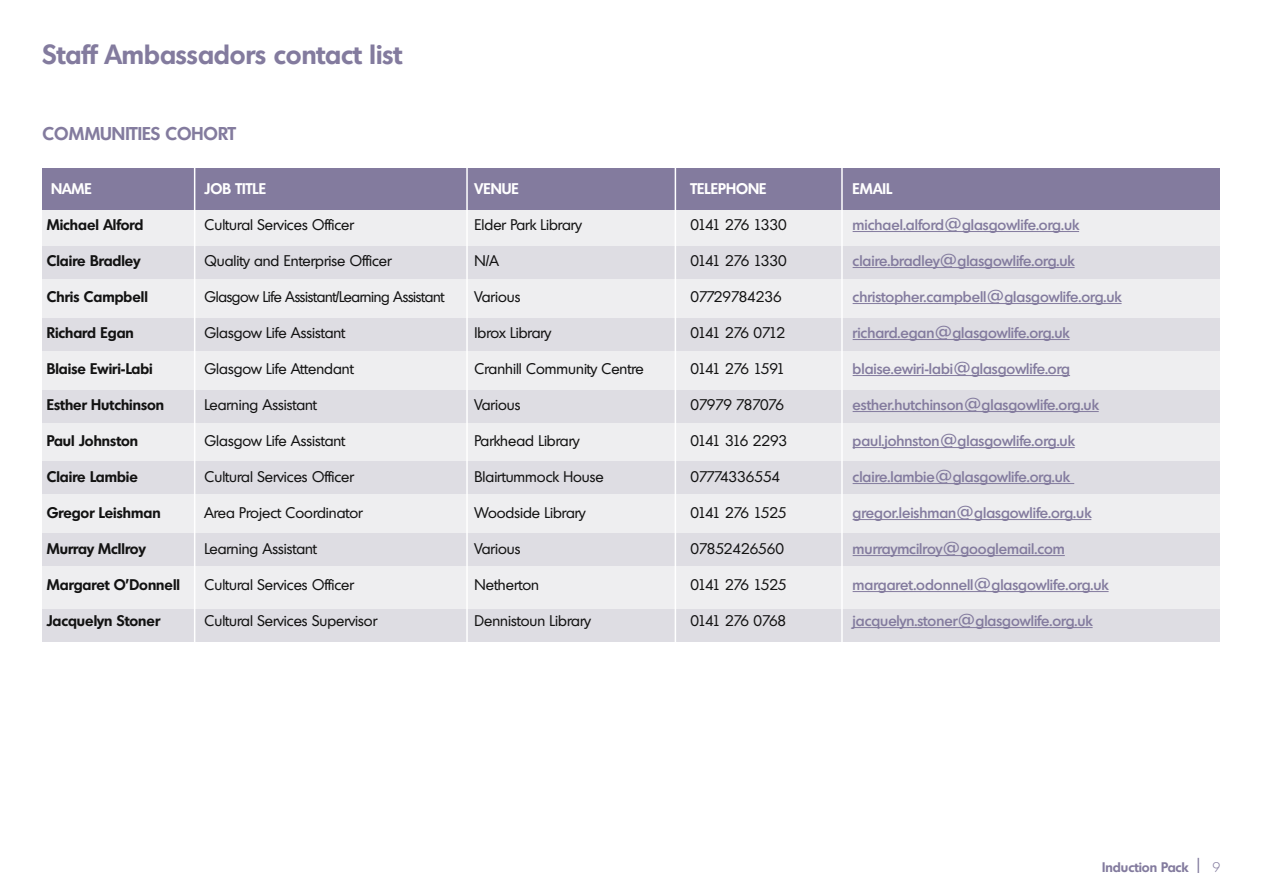
<style>
.page{position:relative;width:1263px;height:893px;background:#fff}
.page>*{position:absolute;margin:0;border:0;box-sizing:border-box;transform-origin:0 0}
.t1{font:600 27px "Montreal TS";color:#837b9e}
.t2{font:600 18px "Montreal TS";color:#837b9e}
.t3{font:15px "Montreal TS";color:#121212}
.t4{font:500 15px "Montreal TS";color:#837b9e}
.t5{font:600 15px "Montreal TS";color:#121212}
.t6{font:15px "Montreal TS";letter-spacing:-.09em;color:#121212}
.t7{font:15px "Montreal TS";letter-spacing:-.02em;color:#121212}
.t8{font:600 15px "Montreal TS";color:#fff}
.t9{font:15px "Montreal TS";letter-spacing:-.095em;color:#121212}
.t10{font:15px "Montreal TS";letter-spacing:-.055em;color:#121212}
.t11{font:15px "Montreal TS";letter-spacing:-.085em;color:#121212}
.t12{font:600 13.5px "Montreal TS";color:#837b9e}
.s1{font-weight:300;font-size:21px}
.s2{font-weight:300}
</style>
<div class="page">
<div style="left:43px;top:191px;width:1177px;height:451px;background:#eeeef0"></div>
<div style="left:43px;top:247px;width:1177px;height:32px;background:#dedde3"></div>
<div style="left:43px;top:318px;width:1177px;height:33px;background:#dedde3"></div>
<div style="left:43px;top:390px;width:1177px;height:32px;background:#dedde3"></div>
<div style="left:43px;top:461px;width:1177px;height:33px;background:#dedde3"></div>
<div style="left:43px;top:533px;width:1177px;height:33px;background:#dedde3"></div>
<div style="left:43px;top:609px;width:1177px;height:33px;background:#dedde3"></div>
<div style="left:43px;top:168px;width:1177px;height:42px;background:#837b9e"></div>
<hr style="left:853px;top:231px;width:226px;height:1px;background:#837b9e">
<hr style="left:853px;top:267px;width:221px;height:1px;background:#837b9e">
<hr style="left:853px;top:303px;width:268px;height:1px;background:#837b9e">
<hr style="left:853px;top:339px;width:216px;height:1px;background:#837b9e">
<hr style="left:853px;top:375px;width:217px;height:1px;background:#837b9e">
<hr style="left:853px;top:411px;width:246px;height:1px;background:#837b9e">
<hr style="left:853px;top:447px;width:222px;height:1px;background:#837b9e">
<hr style="left:853px;top:483px;width:221px;height:1px;background:#837b9e">
<hr style="left:853px;top:519px;width:238px;height:1px;background:#837b9e">
<hr style="left:853px;top:555px;width:212px;height:1px;background:#837b9e">
<hr style="left:853px;top:591px;width:255px;height:1px;background:#837b9e">
<hr style="left:853px;top:627px;width:239px;height:1px;background:#837b9e">
<hr style="left:194px;top:159px;width:1px;height:494px;background:#fff">
<hr style="left:466px;top:156px;width:2px;height:494px;background:#fff">
<hr style="left:841px;top:156px;width:2px;height:494px;background:#fff">
<hr style="left:675px;top:159px;width:1px;height:494px;background:#fff">
<h1 class="t1" style="left:43px;top:37px;width:361px">Staff Ambassadors contact list</h1>
<p class="t2" style="left:43px;top:122px;width:195px">COMMUNITIES COHORT</p>
<p class="t8" style="left:51px;top:179px;width:42px">NAME</p>
<p class="t8" style="left:205px;top:179px;width:63px">JOB TITLE</p>
<p class="t8" style="left:475px;top:179px;width:46px">VENUE</p>
<p class="t8" style="left:691px;top:179px;width:77px">TELEPHONE</p>
<p class="t8" style="left:853px;top:179px;width:41px">EMAIL</p>
<p class="t5" style="left:47px;top:215px;width:98px">Michael Alford</p>
<p class="t3" style="left:205px;top:215px;width:151px">Cultural Services Officer</p>
<p class="t3" style="left:475px;top:215px;width:109px">Elder Park Library</p>
<p class="t6" style="left:691px;top:215px;width:98px">0141 276 1330</p>
<p class="t4" style="left:853px;top:215px;width:228px">michael.alford@glasgowlife.org.uk</p>
<p class="t5" style="left:47px;top:251px;width:95px">Claire Bradley</p>
<p class="t3" style="left:205px;top:251px;width:189px">Quality and Enterprise Officer</p>
<p class="t3" style="left:475px;top:251px;width:26px">N/A</p>
<p class="t6" style="left:691px;top:251px;width:98px">0141 276 1330</p>
<p class="t4" style="left:853px;top:251px;width:223px">claire.bradley@glasgowlife.org.uk</p>
<p class="t5" style="left:47px;top:287px;width:103px">Chris Campbell</p>
<p class="t7" style="left:205px;top:287px;width:241px">Glasgow Life Assistant/Learning Assistant</p>
<p class="t3" style="left:475px;top:287px;width:47px">Various</p>
<p class="t3" style="left:691px;top:287px;width:93px">07729784236</p>
<p class="t4" style="left:853px;top:287px;width:270px">christopher.campbell@glasgowlife.org.uk</p>
<p class="t5" style="left:47px;top:323px;width:89px">Richard Egan</p>
<p class="t3" style="left:205px;top:323px;width:142px">Glasgow Life Assistant</p>
<p class="t3" style="left:475px;top:323px;width:78px">Ibrox Library</p>
<p class="t6" style="left:691px;top:323px;width:96px">0141 276 0712</p>
<p class="t4" style="left:853px;top:323px;width:218px">richard.egan@glasgowlife.org.uk</p>
<p class="t5" style="left:47px;top:359px;width:108px">Blaise Ewiri-Labi</p>
<p class="t3" style="left:205px;top:359px;width:151px">Glasgow Life Attendant</p>
<p class="t3" style="left:475px;top:359px;width:171px">Cranhill Community Centre</p>
<p class="t9" style="left:691px;top:359px;width:96px">0141 276 1591</p>
<p class="t4" style="left:853px;top:359px;width:219px">blaise.ewiri-labi@glasgowlife.org</p>
<p class="t5" style="left:47px;top:395px;width:119px">Esther Hutchinson</p>
<p class="t3" style="left:205px;top:395px;width:114px">Learning Assistant</p>
<p class="t3" style="left:475px;top:395px;width:47px">Various</p>
<p class="t10" style="left:691px;top:395px;width:95px">07979 787076</p>
<p class="t4" style="left:853px;top:395px;width:248px">esther.hutchinson@glasgowlife.org.uk</p>
<p class="t5" style="left:47px;top:431px;width:93px">Paul Johnston</p>
<p class="t3" style="left:205px;top:431px;width:142px">Glasgow Life Assistant</p>
<p class="t3" style="left:475px;top:431px;width:106px">Parkhead Library</p>
<p class="t11" style="left:691px;top:431px;width:98px">0141 316 2293</p>
<p class="t4" style="left:853px;top:431px;width:224px">paul.johnston@glasgowlife.org.uk</p>
<p class="t5" style="left:47px;top:467px;width:93px">Claire Lambie</p>
<p class="t3" style="left:205px;top:467px;width:151px">Cultural Services Officer</p>
<p class="t3" style="left:475px;top:467px;width:131px">Blairtummock House</p>
<p class="t3" style="left:691px;top:467px;width:91px">07774336554</p>
<p class="t4" style="left:853px;top:467px;width:219px">claire.lambie@glasgowlife.org.uk</p>
<p class="t5" style="left:47px;top:503px;width:115px">Gregor Leishman</p>
<p class="t3" style="left:205px;top:503px;width:160px">Area Project Coordinator</p>
<p class="t3" style="left:475px;top:503px;width:112px">Woodside Library</p>
<p class="t6" style="left:691px;top:503px;width:97px">0141 276 1525</p>
<p class="t4" style="left:853px;top:503px;width:240px">gregor.leishman@glasgowlife.org.uk</p>
<p class="t5" style="left:47px;top:539px;width:100px">Murray McIlroy</p>
<p class="t3" style="left:205px;top:539px;width:114px">Learning Assistant</p>
<p class="t3" style="left:475px;top:539px;width:47px">Various</p>
<p class="t3" style="left:691px;top:539px;width:95px">07852426560</p>
<p class="t4" style="left:853px;top:539px;width:214px">murraymcilroy@googlemail.com</p>
<p class="t5" style="left:47px;top:575px;width:135px">Margaret O’Donnell</p>
<p class="t3" style="left:205px;top:575px;width:151px">Cultural Services Officer</p>
<p class="t3" style="left:475px;top:575px;width:66px">Netherton</p>
<p class="t6" style="left:691px;top:575px;width:97px">0141 276 1525</p>
<p class="t4" style="left:853px;top:575px;width:257px">margaret.odonnell@glasgowlife.org.uk</p>
<p class="t5" style="left:47px;top:611px;width:115px">Jacquelyn Stoner</p>
<p class="t3" style="left:205px;top:611px;width:174px">Cultural Services Supervisor</p>
<p class="t3" style="left:475px;top:611px;width:118px">Dennistoun Library</p>
<p class="t6" style="left:691px;top:611px;width:97px">0141 276 0768</p>
<p class="t4" style="left:853px;top:611px;width:241px">jacquelyn.stoner@glasgowlife.org.uk</p>
<p class="t12" style="left:1102px;top:858px;width:120px">Induction Pack <span class="s1">I</span> <span class="s2">9</span></p>
</div>
